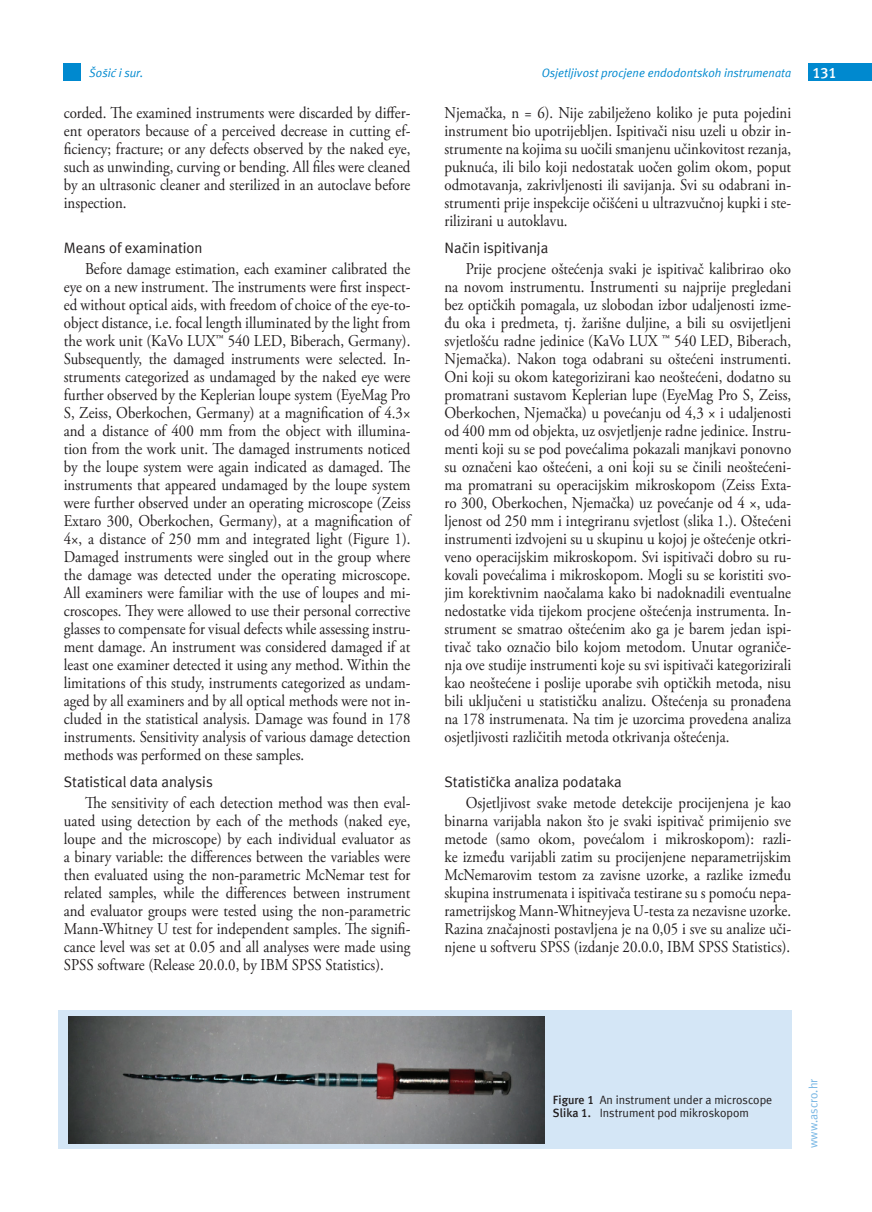
<style>
.page{position:relative;width:872px;height:1212px;background:#fff}
.page>*{position:absolute;margin:0;border:0;box-sizing:border-box;transform-origin:0 0}
.t1{font:16.5px/18px "Adobe Garamond Pro";color:#231f20;text-align:justify;scale:.9 1}
.t2{font:15px "Meta ASC";color:#231f20}
.t3{font:700 15px "Meta ASC";color:#fff}
.t4{font:12px/13.5px "Meta ASC";color:#231f20}
.t5{font:italic 12px "Meta ASC";color:#0089cf}
.t6{font:12px "Meta ASC";color:#77b6e4}
.s1{font-weight:700}
</style>
<div class="page">
<div style="left:64px;top:64px;width:17px;height:17px;background:#0089cf"></div>
<div style="left:808px;top:64px;width:64px;height:17px;background:#0089cf"></div>
<div style="left:58px;top:1010px;width:733px;height:138px;background:#d4e6f6"></div>
<img style="left:68px;top:1016px;width:476px;height:128px">
<p class="t5" style="left:89px;top:66px;width:56px">Šošić i sur.</p>
<p class="t5" style="left:542px;top:66px;width:251px">Osjetljivost procjene endodontskoh instrumenata</p>
<p class="t3" style="left:812px;top:64px;width:26px">131</p>
<p class="t1" style="left:64px;top:105px;width:387px">corded. The examined instruments were discarded by differ&shy;ent operators because of a perceived decrease in cutting ef&shy;ficiency; fracture; or any defects observed by the naked eye, such as unwinding, curving or bending. All files were cleaned by an ultrasonic cleaner and sterilized in an autoclave before inspection.</p>
<p class="t2" style="left:64px;top:239px;width:140px">Means of examination</p>
<p class="t1" style="left:64px;top:261px;width:387px;text-indent:21px">Before damage estimation, each examiner calibrated the eye on a new instrument. The instruments were first inspect&shy;ed without optical aids, with freedom of choice of the eye-to&shy;object distance, i.e. focal length illuminated by the light from the work unit (KaVo LUX™ 540 LED, Biberach, Germany).<br>Subsequently, the damaged instruments were selected. In&shy;struments categorized as undamaged by the naked eye were further observed by the Keplerian loupe system (EyeMag Pro S, Zeiss, Oberkochen, Germany) at a magnification of 4.3× and a distance of 400 mm from the object with illumina&shy;tion from the work unit. The damaged instruments noticed by the loupe system were again indicated as damaged. The instruments that appeared undamaged by the loupe system were further observed under an operating microscope (Zeiss Extaro 300, Oberkochen, Germany), at a magnification of 4×, a distance of 250 mm and integrated light (Figure 1).<br>Damaged instruments were singled out in the group where the damage was detected under the operating microscope.<br>All examiners were familiar with the use of loupes and mi&shy;croscopes. They were allowed to use their personal corrective glasses to compensate for visual defects while assessing instru&shy;ment damage. An instrument was considered damaged if at least one examiner detected it using any method. Within the limitations of this study, instruments categorized as undam&shy;aged by all examiners and by all optical methods were not in&shy;cluded in the statistical analysis. Damage was found in 178 instruments. Sensitivity analysis of various damage detection methods was performed on these samples.</p>
<p class="t2" style="left:64px;top:773px;width:150px">Statistical data analysis</p>
<p class="t1" style="left:64px;top:795px;width:387px;text-indent:21px">The sensitivity of each detection method was then eval&shy;uated using detection by each of the methods (naked eye, loupe and the microscope) by each individual evaluator as a binary variable: the differences between the variables were then evaluated using the non-parametric McNemar test for related samples, while the differences between instrument and evaluator groups were tested using the non-parametric Mann-Whitney U test for independent samples. The signifi&shy;cance level was set at 0.05 and all analyses were made using SPSS software (Release 20.0.0, by IBM SPSS Statistics).</p>
<p class="t1" style="left:444px;top:105px;width:387px">Njemačka, n = 6). Nije zabilježeno koliko je puta pojedini instrument bio upotrijebljen. Ispitivači nisu uzeli u obzir in&shy;strumente na kojima su uočili smanjenu učinkovitost rezanja, puknuća, ili bilo koji nedostatak uočen golim okom, poput odmotavanja, zakrivljenosti ili savijanja. Svi su odabrani in&shy;strumenti prije inspekcije očišćeni u ultrazvučnoj kupki i ste&shy;rilizirani u autoklavu.</p>
<p class="t2" style="left:444px;top:239px;width:105px">Način ispitivanja</p>
<p class="t1" style="left:444px;top:261px;width:387px;text-indent:21px">Prije procjene oštećenja svaki je ispitivač kalibrirao oko na novom instrumentu. Instrumenti su najprije pregledani bez optičkih pomagala, uz slobodan izbor udaljenosti izme&shy;đu oka i predmeta, tj. žarišne duljine, a bili su osvijetljeni svjetlošću radne jedinice (KaVo LUX ™ 540 LED, Biberach, Njemačka). Nakon toga odabrani su oštećeni instrumenti.<br>Oni koji su okom kategorizirani kao neoštećeni, dodatno su promatrani sustavom Keplerian lupe (EyeMag Pro S, Zeiss, Oberkochen, Njemačka) u povećanju od 4,3 × i udaljenosti od 400 mm od objekta, uz osvjetljenje radne jedinice. Instru&shy;menti koji su se pod povećalima pokazali manjkavi ponovno su označeni kao oštećeni, a oni koji su se činili neoštećeni&shy;ma promatrani su operacijskim mikroskopom (Zeiss Exta&shy;ro 300, Oberkochen, Njemačka) uz povećanje od 4 ×, uda&shy;ljenost od 250 mm i integriranu svjetlost (slika 1.). Oštećeni instrumenti izdvojeni su u skupinu u kojoj je oštećenje otkri&shy;veno operacijskim mikroskopom. Svi ispitivači dobro su ru&shy;kovali povećalima i mikroskopom. Mogli su se koristiti svo&shy;jim korektivnim naočalama kako bi nadoknadili eventualne nedostatke vida tijekom procjene oštećenja instrumenta. In&shy;strument se smatrao oštećenim ako ga je barem jedan ispi&shy;tivač tako označio bilo kojom metodom. Unutar ograniče&shy;nja ove studije instrumenti koje su svi ispitivači kategorizirali kao neoštećene i poslije uporabe svih optičkih metoda, nisu bili uključeni u statističku analizu. Oštećenja su pronađena na 178 instrumenata. Na tim je uzorcima provedena analiza osjetljivosti različitih metoda otkrivanja oštećenja.</p>
<p class="t2" style="left:444px;top:773px;width:179px">Statistička analiza podataka</p>
<p class="t1" style="left:444px;top:795px;width:387px;text-indent:21px">Osjetljivost svake metode detekcije procijenjena je kao binarna varijabla nakon što je svaki ispitivač primijenio sve metode (samo okom, povećalom i mikroskopom): razli&shy;ke između varijabli zatim su procijenjene neparametrijskim McNemarovim testom za zavisne uzorke, a razlike između skupina instrumenata i ispitivača testirane su s pomoću nepa&shy;rametrijskog Mann-Whitneyjeva U-testa za nezavisne uzorke.<br>Razina značajnosti postavljena je na 0,05 i sve su analize uči&shy;njene u softveru SPSS (izdanje 20.0.0, IBM SPSS Statistics).</p>
<p class="t4" style="left:553px;top:1092px;width:221px"><span class="s1">Figure 1</span> An instrument under a microscope<br><span class="s1">Slika 1.</span> Instrument pod mikroskopom</p>
<p class="t6" style="left:806px;top:1148px;width:71px;rotate:-90deg">www.ascro.hr</p>
</div>
